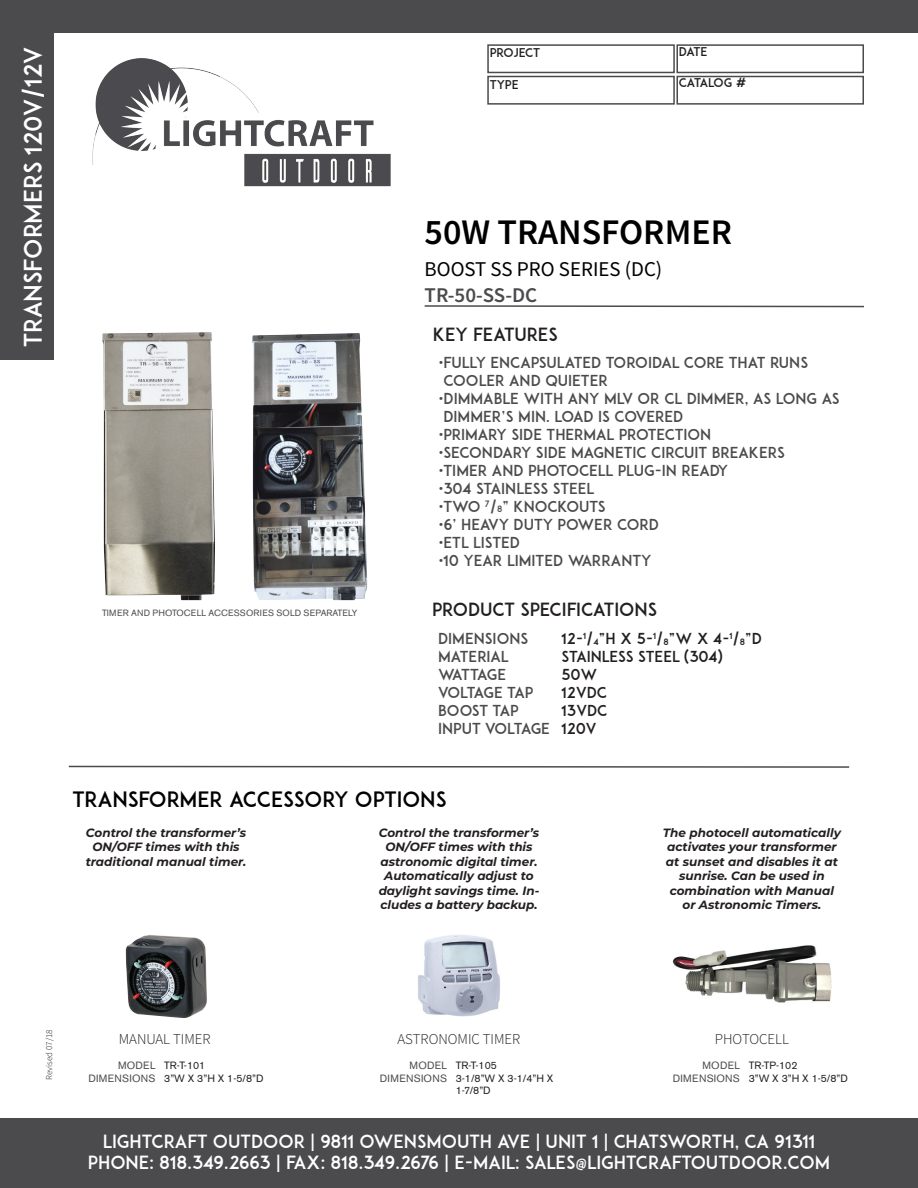
<style>
.page{position:relative;width:918px;height:1188px;background:#fff}
.page>*{position:absolute;margin:0;border:0;box-sizing:border-box;transform-origin:0 0}
.t1{font:600 36px "Source Sans Pro";color:#000}
.t2{font:24px "ADAM.CGPRO";color:#fff}
.t3{font:21px "ADAM.CGPRO";color:#000}
.t4{font:21px "Source Sans Pro";color:#000}
.t5{font:600 21px "Source Sans Pro";color:#4b4b4e}
.t6{font:18px "ADAM.CGPRO";color:#fff}
.t7{font:18px "ADAM.CGPRO";color:#231f20}
.t8{font:15px "ADAM.CGPRO";color:#4b4b4e}
.t9{font:15px "ADAM.CGPRO";color:#231f20}
.t10{font:300 15px "Source Sans Pro";color:#231f20}
.t11{font:15px "ADAM.CGPRO";letter-spacing:-.06em;color:#4b4b4e}
.t12{font:15px "ADAM.CGPRO";letter-spacing:-.075em;color:#4b4b4e}
.t13{font:italic 700 12px/14.4px "Montserrat";color:#231f20;text-align:center}
.t14{font:12px "ADAM.CGPRO";letter-spacing:-.01em;color:#231f20}
.t15{font:10.5px/12.6px "Akzidenz Grotesk BE";color:#231f20}
.t16{font:10.5px "Akzidenz Grotesk BE";letter-spacing:.02em;color:#4b4b4e}
.t17{font:9px "Akzidenz Grotesk BE";letter-spacing:.02em;color:#4b4b4e}
.t18{font:300 9px "Source Sans Pro";color:#231f20}
.s1{font-size:8.7px}
</style>
<div class="page">
<div style="left:487px;top:44px;width:188px;height:29px;border:2px solid #4b4b4e"></div>
<div style="left:487px;top:76px;width:188px;height:29px;border:2px solid #4b4b4e"></div>
<div style="left:676px;top:44px;width:188px;height:29px;border:2px solid #4b4b4e"></div>
<div style="left:676px;top:76px;width:188px;height:29px;border:2px solid #4b4b4e"></div>
<svg style="left:424px;top:305px;width:440px;height:3px"></svg>
<svg style="left:68px;top:765px;width:782px;height:3px"></svg>
<img style="left:252px;top:333px;width:115px;height:267px">
<img style="left:102px;top:332px;width:113px;height:268px">
<div style="left:0;top:1119px;width:918px;height:69px;background:#4b4b4e"></div>
<div style="left:0;top:0;width:918px;height:32px;background:#4b4b4e"></div>
<div style="left:0;top:0;width:54px;height:360px;background:#4b4b4e"></div>
<img style="left:92px;top:58px;width:299px;height:129px">
<img style="left:672px;top:945px;width:160px;height:58px">
<img style="left:125px;top:935px;width:82px;height:83px">
<img style="left:418px;top:935px;width:82px;height:82px">
<p class="t2" style="left:18px;top:347px;width:302px;rotate:-90deg">TRANSFORMERS 120V/12V</p>
<p class="t17" style="left:102px;top:608px;width:257px">TIMER AND PHOTOCELL ACCESSORIES SOLD SEPARATELY</p>
<p class="t14" style="left:490px;top:46px;width:52px">PROJECT</p>
<p class="t14" style="left:490px;top:78px;width:30px">TYPE</p>
<p class="t14" style="left:679px;top:44px;width:30px">DATE</p>
<p class="t14" style="left:679px;top:75px;width:69px">CATALOG #</p>
<p class="t1" style="left:425px;top:209px;width:309px">50W TRANSFORMER</p>
<p class="t4" style="left:425px;top:256px;width:239px">BOOST SS PRO SERIES (DC)</p>
<p class="t5" style="left:425px;top:281px;width:114px">TR-50-SS-DC</p>
<p class="t7" style="left:433px;top:323px;width:127px">KEY FEATURES</p>
<p class="t8" style="left:439px;top:353px;width:371px">•FULLY ENCAPSULATED TOROIDAL CORE THAT RUNS</p>
<p class="t8" style="left:443px;top:371px;width:166px">COOLER AND QUIETER</p>
<p class="t8" style="left:439px;top:389px;width:402px">•DIMMABLE WITH ANY MLV OR CL DIMMER, AS LONG AS</p>
<p class="t8" style="left:443px;top:407px;width:241px">DIMMER’S MIN. LOAD IS COVERED</p>
<p class="t8" style="left:439px;top:425px;width:274px">•PRIMARY SIDE THERMAL PROTECTION</p>
<p class="t8" style="left:439px;top:443px;width:348px">•SECONDARY SIDE MAGNETIC CIRCUIT BREAKERS</p>
<p class="t8" style="left:439px;top:461px;width:291px">•TIMER AND PHOTOCELL PLUG-IN READY</p>
<p class="t8" style="left:439px;top:479px;width:157px">•304 STAINLESS STEEL</p>
<p class="t8" style="left:439px;top:497px;width:168px">•TWO <sup>7</sup>/<span class="s1">8</span>” KNOCKOUTS</p>
<p class="t8" style="left:439px;top:515px;width:222px">•6’ HEAVY DUTY POWER CORD</p>
<p class="t8" style="left:439px;top:533px;width:83px">•ETL LISTED</p>
<p class="t8" style="left:439px;top:551px;width:214px">•10 YEAR LIMITED WARRANTY</p>
<p class="t7" style="left:432px;top:598px;width:227px">PRODUCT SPECIFICATIONS</p>
<p class="t8" style="left:438px;top:629px;width:92px">DIMENSIONS</p>
<p class="t8" style="left:438px;top:647px;width:72px">MATERIAL</p>
<p class="t12" style="left:438px;top:665px;width:69px">WATTAGE</p>
<p class="t11" style="left:438px;top:683px;width:97px">VOLTAGE TAP</p>
<p class="t8" style="left:438px;top:701px;width:82px">BOOST TAP</p>
<p class="t8" style="left:438px;top:719px;width:113px">INPUT VOLTAGE</p>
<p class="t9" style="left:562px;top:629px;width:202px">12-<sup>1</sup>/<span class="s1">4</span>”H X 5-<sup>1</sup>/<span class="s1">8</span>”W X 4-<sup>1</sup>/<span class="s1">8</span>”D</p>
<p class="t9" style="left:562px;top:647px;width:163px">STAINLESS STEEL (304)</p>
<p class="t9" style="left:562px;top:665px;width:37px">50W</p>
<p class="t9" style="left:562px;top:683px;width:47px">12VDC</p>
<p class="t9" style="left:562px;top:701px;width:47px">13VDC</p>
<p class="t9" style="left:562px;top:719px;width:36px">120V</p>
<p class="t3" style="left:72px;top:786px;width:376px">TRANSFORMER ACCESSORY OPTIONS</p>
<p class="t13" style="left:86px;top:825px;width:162px">Control the transformer’s</p>
<p class="t13" style="left:92px;top:839px;width:149px">ON/OFF times with this</p>
<p class="t13" style="left:86px;top:854px;width:162px">traditional manual timer.</p>
<p class="t13" style="left:379px;top:825px;width:162px">Control the transformer’s</p>
<p class="t13" style="left:385px;top:839px;width:149px">ON/OFF times with this</p>
<p class="t13" style="left:380px;top:854px;width:159px">astronomic digital timer.</p>
<p class="t13" style="left:379px;top:868px;width:162px">Automatically adjust to daylight savings time. In&shy;cludes a battery backup.</p>
<p class="t13" style="left:663px;top:825px;width:180px">The photocell automatically</p>
<p class="t13" style="left:666px;top:839px;width:174px;text-align:left">activates your transformer at sunset and disables it at</p>
<p class="t13" style="left:679px;top:868px;width:147px">sunrise. Can be used in</p>
<p class="t13" style="left:670px;top:883px;width:166px">combination with Manual or Astronomic Timers.</p>
<p class="t18" style="left:44px;top:1080px;width:52px;rotate:-90deg">Revised 07/18</p>
<p class="t10" style="left:119px;top:1030px;width:94px">MANUAL TIMER</p>
<p class="t10" style="left:398px;top:1030px;width:124px">ASTRONOMIC TIMER</p>
<p class="t10" style="left:715px;top:1030px;width:75px">PHOTOCELL</p>
<p class="t16" style="left:118px;top:1059px;width:39px">MODEL</p>
<p class="t16" style="left:88px;top:1072px;width:69px">DIMENSIONS</p>
<p class="t15" style="left:164px;top:1059px;width:43px">TR-T-101</p>
<p class="t15" style="left:164px;top:1072px;width:101px">3”W X 3”H X 1-5/8”D</p>
<p class="t16" style="left:410px;top:1059px;width:39px">MODEL</p>
<p class="t16" style="left:380px;top:1072px;width:69px">DIMENSIONS</p>
<p class="t15" style="left:456px;top:1059px;width:43px">TR-T-105</p>
<p class="t15" style="left:456px;top:1072px;width:99px">3-1/8”W X 3-1/4”H X<br>1-7/8”D</p>
<p class="t16" style="left:703px;top:1059px;width:39px">MODEL</p>
<p class="t16" style="left:673px;top:1072px;width:69px">DIMENSIONS</p>
<p class="t15" style="left:749px;top:1059px;width:50px">TR-TP-102</p>
<p class="t15" style="left:749px;top:1072px;width:101px">3”W X 3”H X 1-5/8”D</p>
<p class="t6" style="left:103px;top:1130px;width:714px">LIGHTCRAFT OUTDOOR | 9811 OWENSMOUTH AVE | UNIT 1 | CHATSWORTH, CA 91311</p>
<p class="t6" style="left:88px;top:1152px;width:744px">PHONE: 818.349.2663 | FAX: 818.349.2676 | E-MAIL: SALES@LIGHTCRAFTOUTDOOR.COM</p>
</div>
